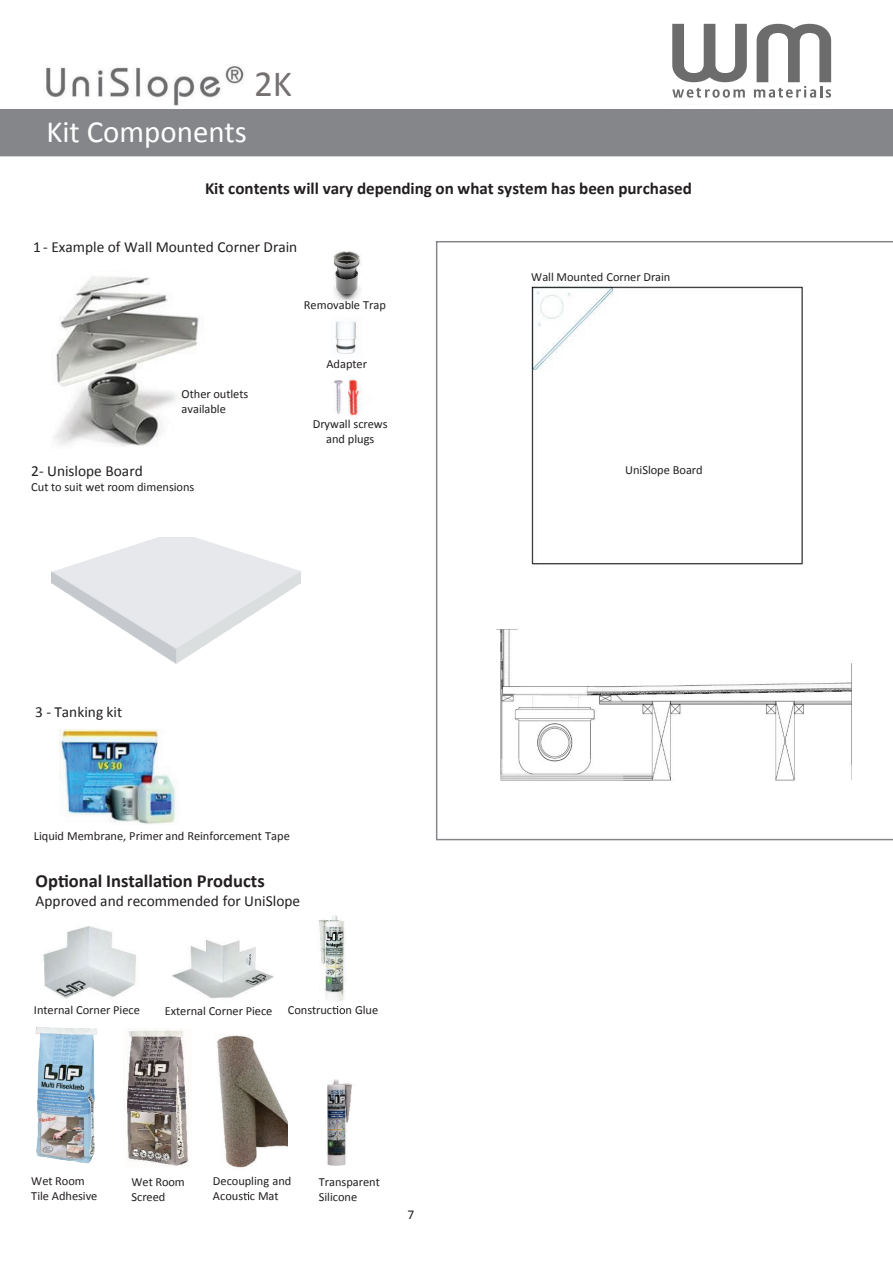
<style>
.page{position:relative;width:893px;height:1263px;background:#fff}
.page>*{position:absolute;margin:0;border:0;box-sizing:border-box;transform-origin:0 0}
.t1{font:37.05px "Calibri";color:#767171}
.t2{font:30.9px "Calibri";color:#fff}
.t3{font:700 18.45px "Calibri";color:#231f20}
.t4{font:700 17.1px "Calibri";letter-spacing:-.005em;color:#231f20}
.t5{font:15.3px "Calibri";color:#231f20}
.t6{font:13.5px "Calibri";color:#231f20}
.t7{font:12.45px/14.9px "Calibri";letter-spacing:-.005em;color:#231f20}
</style>
<div class="page">
<svg style="left:436px;top:241px;width:457px;height:599px"></svg>
<img style="left:46px;top:66px;width:198px;height:40px">
<div style="left:0;top:109px;width:893px;height:47px;background:#848689"></div>
<img style="left:59px;top:729px;width:118px;height:95px">
<img style="left:335px;top:321px;width:22px;height:33px">
<img style="left:348px;top:379px;width:13px;height:37px">
<img style="left:334px;top:380px;width:9px;height:35px">
<svg style="left:162px;top:875px;width:10px;height:12px"></svg>
<img style="left:127px;top:1030px;width:62px;height:136px">
<img style="left:172px;top:939px;width:102px;height:60px">
<img style="left:43px;top:926px;width:93px;height:73px">
<img style="left:318px;top:915px;width:27px;height:86px">
<img style="left:327px;top:1080px;width:26px;height:85px">
<img style="left:35px;top:1027px;width:62px;height:137px">
<img style="left:217px;top:1035px;width:70px;height:133px">
<svg style="left:243px;top:1192px;width:6px;height:8px"></svg>
<svg style="left:332px;top:1006px;width:13px;height:8px"></svg>
<img style="left:489px;top:616px;width:371px;height:179px">
<img style="left:52px;top:538px;width:249px;height:126px">
<img style="left:53px;top:276px;width:146px;height:170px">
<img style="left:333px;top:251px;width:28px;height:50px">
<svg style="left:672px;top:24px;width:75px;height:58px"></svg>
<svg style="left:672px;top:88px;width:73px;height:10px"></svg>
<svg style="left:754px;top:24px;width:77px;height:74px"></svg>
<p class="t2" style="left:46px;top:112px;width:202px">Kit Components</p>
<p class="t1" style="left:254px;top:60px;width:39px">2K</p>
<p class="t4" style="left:205px;top:178px;width:488px">Kit contents will vary depending on what system has been purchased</p>
<p class="t5" style="left:33px;top:237px;width:266px">1 - Example of Wall Mounted Corner Drain</p>
<p class="t7" style="left:304px;top:297px;width:84px">Removable Trap</p>
<p class="t7" style="left:182px;top:386px;width:68px">Other outlets available</p>
<p class="t5" style="left:31px;top:461px;width:113px">2- Unislope Board</p>
<p class="t7" style="left:31px;top:480px;width:165px">Cut to suit wet room dimensions</p>
<p class="t7" style="left:326px;top:357px;width:42px">Adapter</p>
<p class="t7" style="left:313px;top:416px;width:76px;text-align:center">Drywall screws and plugs</p>
<p class="t5" style="left:35px;top:702px;width:89px">3 - Tanking kit</p>
<p class="t7" style="left:34px;top:828px;width:257px">Liquid Membrane, Primer and Reinforcement Tape</p>
<p class="t3" style="left:36px;top:869px;width:231px">Optional Installa on Products</p>
<p class="t5" style="left:36px;top:891px;width:266px">Approved and recommended for UniSlope</p>
<p class="t7" style="left:34px;top:1002px;width:107px">Internal Corner Piece</p>
<p class="t7" style="left:165px;top:1003px;width:109px">External Corner Piece</p>
<p class="t7" style="left:288px;top:1002px;width:92px">Construc n Glue</p>
<p class="t7" style="left:31px;top:1173px;width:68px">Wet Room<br>Tile Adhesive</p>
<p class="t7" style="left:131px;top:1175px;width:55px">Wet Room<br>Screed</p>
<p class="t7" style="left:213px;top:1174px;width:80px">Decoupling and<br>Acous c Mat</p>
<p class="t7" style="left:319px;top:1174px;width:63px">Transparent<br>Silicone</p>
<p class="t6" style="left:407px;top:1206px;width:8px">7</p>
<p class="t7" style="left:531px;top:269px;width:141px">Wall Mounted Corner Drain</p>
<p class="t7" style="left:625px;top:462px;width:79px">UniSlope Board</p>
</div>
